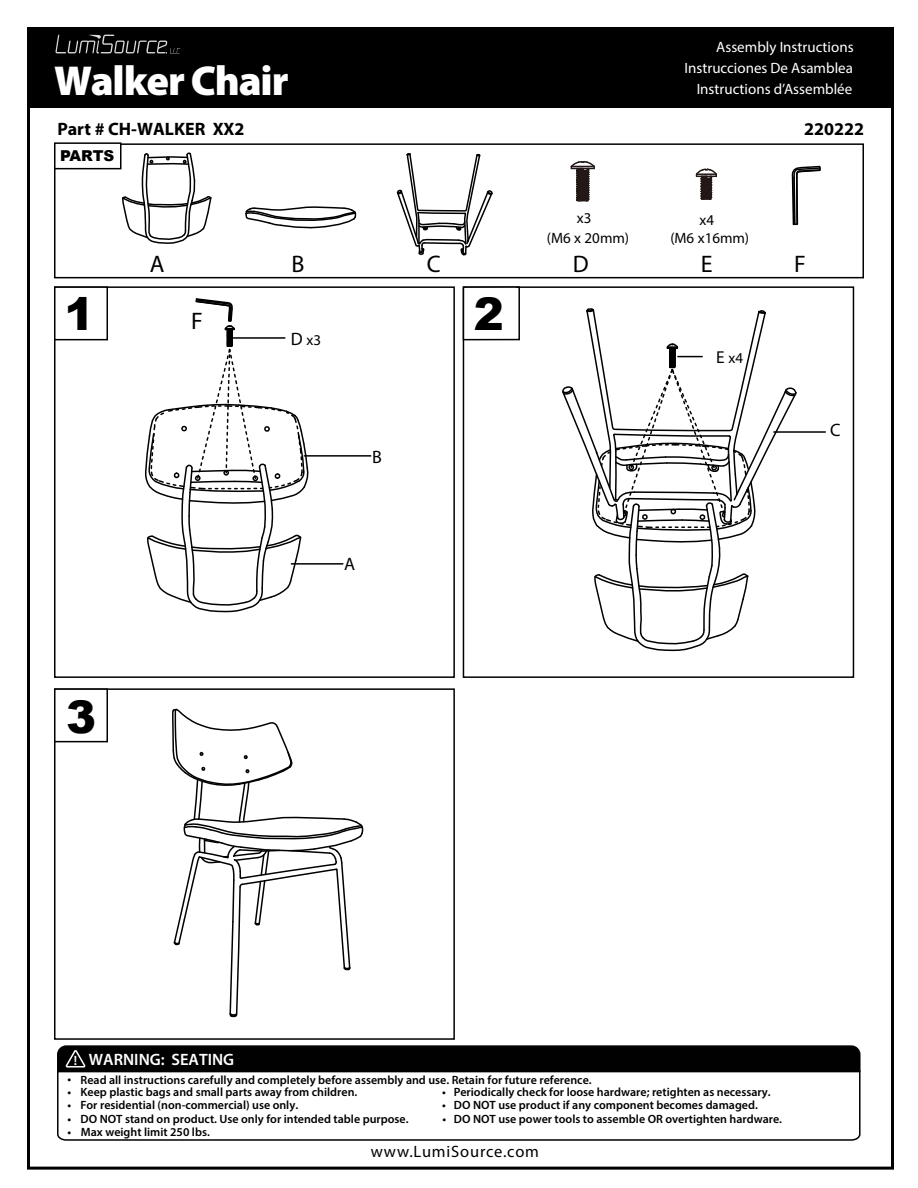
<style>
.page{position:relative;width:918px;height:1188px;background:#fff}
.page>*{position:absolute;margin:0;border:0;box-sizing:border-box;transform-origin:0 0}
.t1{font:900 45px "Arial";color:#000}
.t2{font:900 42px "Myriad Pro";letter-spacing:-.03em;color:#fff}
.t3{font:24px "Myriad Pro";color:#000}
.t4{font:700 18px "Myriad Pro";color:#000}
.t5{font:18px "Myriad Pro";color:#000}
.t6{font:16.5px "Myriad Pro";letter-spacing:.05em;color:#000}
.t7{font:600 16.5px "Myriad Pro";color:#fff}
.t8{font:15px/21px "Myriad Pro";color:#fff;text-align:right}
.t9{font:15px "Myriad Pro";color:#000}
.t10{font:900 15px "Arial";letter-spacing:-.005em;color:#000}
.t11{font:600 12px "Myriad Pro";color:#010101}
.s1{font-size:18px}
.s2{font-size:17.25px}
.s3{font-size:13.5px}
</style>
<div class="page">
<div style="left:27px;top:27px;width:864px;height:81px;background:#000"></div>
<svg style="left:55px;top:35px;width:125px;height:19px"></svg>
<div style="left:54px;top:286px;width:401px;height:392px;border:2px solid #000"></div>
<div style="left:463px;top:286px;width:391px;height:392px;border:2px solid #000"></div>
<div style="left:54px;top:688px;width:401px;height:352px;border:2px solid #000"></div>
<div style="left:54px;top:286px;width:54px;height:54px;border:2px solid #000"></div>
<div style="left:463px;top:286px;width:57px;height:54px;border:2px solid #000"></div>
<div style="left:54px;top:688px;width:54px;height:54px;border:2px solid #000"></div>
<div style="left:54px;top:143px;width:810px;height:135px;border:2px solid #000"></div>
<div style="left:55px;top:143px;width:66px;height:26px;background:#fff"></div>
<div style="left:54px;top:142px;width:68px;height:27px;border:2px solid #000"></div>
<svg style="left:791px;top:165px;width:30px;height:61px"></svg>
<hr style="left:796px;top:175px;width:2px;height:49px;background:#000">
<svg style="left:570px;top:161px;width:25px;height:41px"></svg>
<svg style="left:695px;top:168px;width:22px;height:32px"></svg>
<svg style="left:121px;top:152px;width:91px;height:92px"></svg>
<svg style="left:245px;top:206px;width:112px;height:23px"></svg>
<svg style="left:396px;top:153px;width:97px;height:103px"></svg>
<hr style="left:304px;top:455px;width:67px;height:2px;background:#000">
<hr style="left:291px;top:563px;width:52px;height:2px;background:#000">
<hr style="left:774px;top:431px;width:51px;height:2px;background:#000">
<svg style="left:562px;top:308px;width:236px;height:344px"></svg>
<svg style="left:172px;top:708px;width:192px;height:310px"></svg>
<svg style="left:145px;top:298px;width:164px;height:315px"></svg>
<svg style="left:57px;top:1073px;width:804px;height:68px"></svg>
<svg style="left:57px;top:1045px;width:804px;height:28px;background:#0b0b0b"></svg>
<h2 class="t2" style="left:54px;top:52px;width:236px">Walker Chair</h2>
<p class="t8" style="left:685px;top:36px;width:170px">Assembly Instructions<br>Instrucciones De Asamblea<br>Instructions d’Assemblée</p>
<h3 class="t4" style="left:58px;top:117px;width:189px">Part # CH-WALKER XX2</h3>
<h3 class="t4" style="left:804px;top:117px;width:61px">220222</h3>
<p class="t10" style="left:60px;top:145px;width:56px">PARTS</p>
<p class="t9" style="left:577px;top:209px;width:16px">x3</p>
<p class="t9" style="left:700px;top:210px;width:16px">x4</p>
<p class="t9" style="left:547px;top:229px;width:84px">(M6 x 20mm)</p>
<p class="t9" style="left:670px;top:229px;width:80px">(M6 x16mm)</p>
<h3 class="t3" style="left:150px;top:249px;width:16px">A</h3>
<h3 class="t3" style="left:292px;top:249px;width:15px">B</h3>
<h3 class="t3" style="left:427px;top:249px;width:15px">C</h3>
<h3 class="t3" style="left:573px;top:249px;width:17px">D</h3>
<h3 class="t3" style="left:701px;top:249px;width:13px">E</h3>
<h3 class="t3" style="left:794px;top:249px;width:13px">F</h3>
<h1 class="t1" style="left:64px;top:281px;width:32px">1</h1>
<h1 class="t1" style="left:474px;top:281px;width:32px">2</h1>
<h3 class="t3" style="left:191px;top:306px;width:13px">F</h3>
<h1 class="t1" style="left:66px;top:684px;width:32px">3</h1>
<p class="t9" style="left:291px;top:331px;width:32px"><span class="s1">D</span> x3</p>
<h3 class="t5" style="left:372px;top:446px;width:11px">B</h3>
<h3 class="t5" style="left:344px;top:553px;width:13px">A</h3>
<p class="t9" style="left:716px;top:348px;width:28px"><span class="s2">E</span> x4</p>
<h3 class="t5" style="left:830px;top:419px;width:12px">C</h3>
<h3 class="t7" style="left:74px;top:1049px;width:162px"><span class="s3">!</span> WARNING: SEATING</h3>
<p class="t11" style="left:67px;top:1072px;width:526px">• Read all instructions carefully and completely before assembly and use. Retain for future reference.</p>
<p class="t11" style="left:67px;top:1085px;width:292px">• Keep plastic bags and small parts away from children.</p>
<p class="t11" style="left:442px;top:1085px;width:330px">• Periodically check for loose hardware; retighten as necessary.</p>
<p class="t11" style="left:67px;top:1097px;width:232px">• For residential (non-commercial) use only.</p>
<p class="t11" style="left:442px;top:1097px;width:317px">• DO NOT use product if any component becomes damaged.</p>
<p class="t11" style="left:67px;top:1111px;width:343px">• DO NOT stand on product. Use only for intended table purpose.</p>
<p class="t11" style="left:67px;top:1124px;width:144px">• Max weight limit 250 lbs.</p>
<p class="t11" style="left:442px;top:1111px;width:341px">• DO NOT use power tools to assemble OR overtighten hardware.</p>
<h3 class="t6" style="left:371px;top:1142px;width:170px">www.LumiSource.com</h3>
</div>
